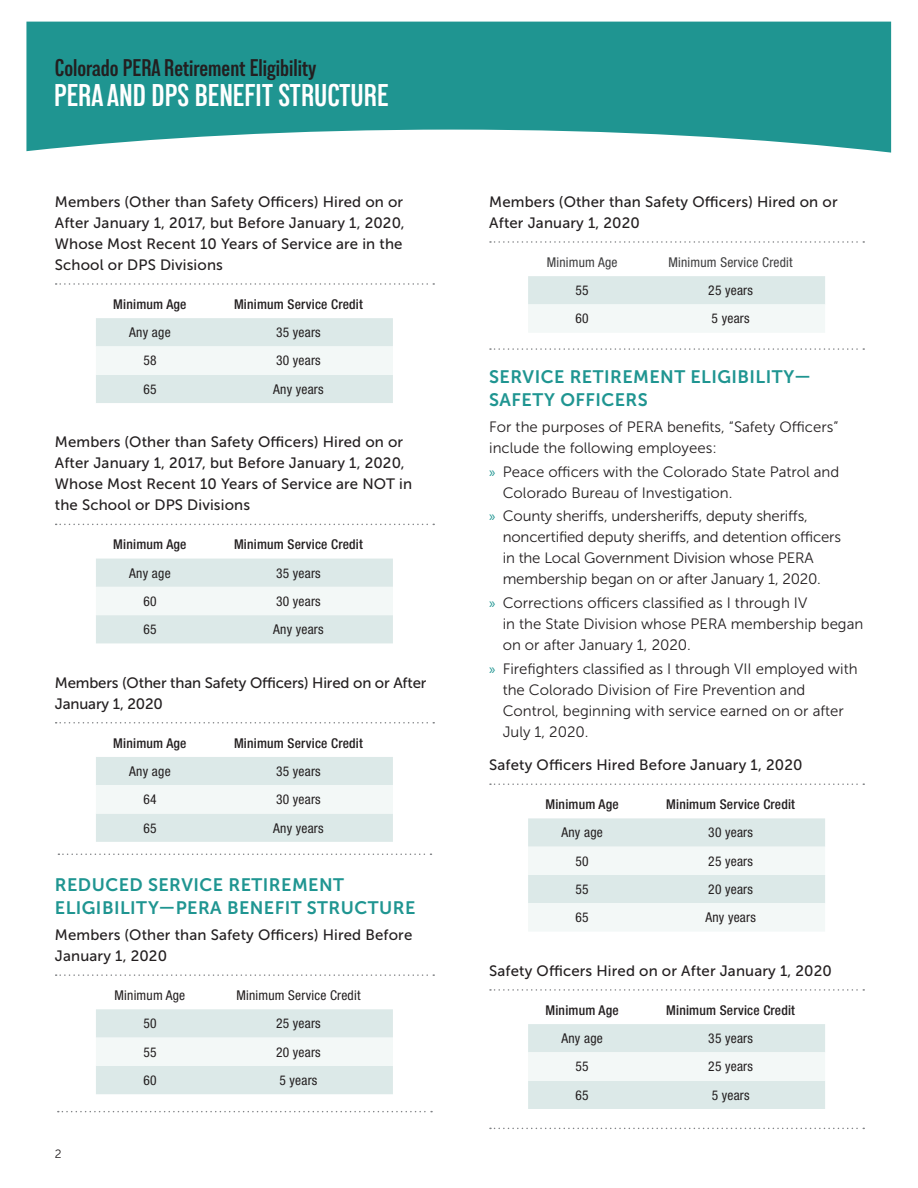
<style>
.page{position:relative;width:918px;height:1188px;background:#fff}
.page>*{position:absolute;margin:0;border:0;box-sizing:border-box;transform-origin:0 0}
.t1{font:600 condensed 31.35px "Lorimer No 2";color:#fff}
.t2{font:600 condensed 24.15px "Lorimer No 2";color:#231f20}
.Subhead{font:18px/22.5px "Museo Sans 700";letter-spacing:.025em;color:#1f9591}
.Body_Copy{font:15px/21px "Museo Sans 300";color:#231f20}
.Chart_Title{font:15px/21px "Museo Sans 500";letter-spacing:.01em;color:#231f20}
.Chart_Title-2{font:15px/21px "Museo Sans 500";letter-spacing:-.01em;color:#231f20}
.EligibilityCharts{font:condensed 13.5px "Helvetica Neue LT Std";letter-spacing:.015em;color:#231f20}
.EligibilityChartHead{font:500 condensed 13.5px "Helvetica Neue LT Std";letter-spacing:.015em;color:#231f20}
.Table_Header{font:condensed 13.5px "Helvetica Neue LT Std";letter-spacing:.015em;color:#231f20}
.Table_Header-2{font:condensed 13.5px "Helvetica Neue LT Std";letter-spacing:.015em;color:#3e3e3f}
.ChartDesc{font:12px "Museo Sans 300";color:#231f20}
.s1{font-family:"Myriad Pro";color:#1f9591}
</style>
<div class="page">
<svg style="left:26px;top:22px;width:865px;height:131px;background:#3aa29e"></svg>
<svg style="left:56px;top:283px;width:378px;height:2px"></svg>
<svg style="left:56px;top:524px;width:378px;height:1px"></svg>
<svg style="left:56px;top:722px;width:378px;height:2px"></svg>
<svg style="left:56px;top:974px;width:378px;height:2px"></svg>
<svg style="left:96px;top:318px;width:297px;height:85px"></svg>
<svg style="left:96px;top:559px;width:297px;height:84px"></svg>
<svg style="left:96px;top:757px;width:297px;height:85px"></svg>
<svg style="left:58px;top:854px;width:373px;height:1px"></svg>
<svg style="left:96px;top:1009px;width:297px;height:85px"></svg>
<svg style="left:490px;top:241px;width:374px;height:2px"></svg>
<svg style="left:490px;top:783px;width:374px;height:2px"></svg>
<svg style="left:490px;top:989px;width:374px;height:2px"></svg>
<svg style="left:528px;top:276px;width:297px;height:56px"></svg>
<svg style="left:490px;top:348px;width:374px;height:2px"></svg>
<svg style="left:528px;top:818px;width:297px;height:113px"></svg>
<svg style="left:528px;top:1024px;width:297px;height:85px"></svg>
<svg style="left:490px;top:1128px;width:374px;height:1px"></svg>
<svg style="left:58px;top:1111px;width:374px;height:1px"></svg>
<h2 class="t2" style="left:55px;top:54px;width:263px">Colorado PERA Retirement Eligibility</h2>
<h1 class="t1" style="left:54px;top:78px;width:336px">PERA AND DPS BENEFIT STRUCTURE</h1>
<p class="Chart_Title" style="left:55px;top:191px;width:351px">Members (Other than Safety Officers) Hired on or After January 1, 2017, but Before January 1, 2020, Whose Most Recent 10 Years of Service are in the School or DPS Divisions</p>
<p class="EligibilityChartHead" style="left:113px;top:296px;width:75px">Minimum Age</p>
<p class="EligibilityChartHead" style="left:234px;top:296px;width:130px">Minimum Service Credit</p>
<p class="EligibilityCharts" style="left:129px;top:325px;width:43px">Any age</p>
<p class="EligibilityCharts" style="left:276px;top:325px;width:46px">35 years</p>
<p class="EligibilityCharts" style="left:143px;top:353px;width:15px">58</p>
<p class="EligibilityCharts" style="left:276px;top:353px;width:46px">30 years</p>
<p class="EligibilityCharts" style="left:143px;top:381px;width:15px">65</p>
<p class="EligibilityCharts" style="left:273px;top:381px;width:52px">Any years</p>
<p class="Chart_Title" style="left:55px;top:432px;width:359px">Members (Other than Safety Officers) Hired on or After January 1, 2017, but Before January 1, 2020, Whose Most Recent 10 Years of Service are NOT in the School or DPS Divisions</p>
<p class="EligibilityChartHead" style="left:113px;top:536px;width:75px">Minimum Age</p>
<p class="EligibilityChartHead" style="left:234px;top:536px;width:130px">Minimum Service Credit</p>
<p class="EligibilityCharts" style="left:129px;top:565px;width:43px">Any age</p>
<p class="EligibilityCharts" style="left:276px;top:565px;width:46px">35 years</p>
<p class="EligibilityCharts" style="left:143px;top:593px;width:15px">60</p>
<p class="EligibilityCharts" style="left:276px;top:593px;width:46px">30 years</p>
<p class="EligibilityCharts" style="left:143px;top:622px;width:15px">65</p>
<p class="EligibilityCharts" style="left:273px;top:622px;width:52px">Any years</p>
<p class="Chart_Title-2" style="left:55px;top:672px;width:373px">Members (Other than Safety Officers) Hired on or After<br>January 1, 2020</p>
<p class="EligibilityChartHead" style="left:113px;top:735px;width:75px">Minimum Age</p>
<p class="EligibilityChartHead" style="left:234px;top:735px;width:130px">Minimum Service Credit</p>
<p class="EligibilityCharts" style="left:129px;top:763px;width:43px">Any age</p>
<p class="EligibilityCharts" style="left:276px;top:763px;width:46px">35 years</p>
<p class="EligibilityCharts" style="left:143px;top:792px;width:15px">64</p>
<p class="EligibilityCharts" style="left:276px;top:792px;width:46px">30 years</p>
<p class="EligibilityCharts" style="left:143px;top:820px;width:15px">65</p>
<p class="EligibilityCharts" style="left:273px;top:820px;width:52px">Any years</p>
<p class="Subhead" style="left:55px;top:874px;width:362px">REDUCED SERVICE RETIREMENT<br>ELIGIBILITY—PERA BENEFIT STRUCTURE</p>
<p class="Chart_Title" style="left:55px;top:924px;width:359px">Members (Other than Safety Officers) Hired Before<br>January 1, 2020</p>
<p class="Table_Header" style="left:115px;top:987px;width:72px">Minimum Age</p>
<p class="Table_Header" style="left:236px;top:987px;width:126px">Minimum Service Credit</p>
<p class="EligibilityCharts" style="left:143px;top:1016px;width:15px">50</p>
<p class="EligibilityCharts" style="left:276px;top:1016px;width:46px">25 years</p>
<p class="EligibilityCharts" style="left:143px;top:1044px;width:15px">55</p>
<p class="EligibilityCharts" style="left:276px;top:1044px;width:46px">20 years</p>
<p class="EligibilityCharts" style="left:143px;top:1072px;width:15px">60</p>
<p class="EligibilityCharts" style="left:279px;top:1072px;width:39px">5 years</p>
<p class="ChartDesc" style="left:55px;top:1148px;width:8px">2</p>
<p class="Chart_Title" style="left:489px;top:191px;width:350px">Members (Other than Safety Officers) Hired on or<br>After January 1, 2020</p>
<p class="Table_Header-2" style="left:547px;top:254px;width:72px">Minimum Age</p>
<p class="Table_Header-2" style="left:669px;top:254px;width:126px">Minimum Service Credit</p>
<p class="EligibilityCharts" style="left:576px;top:283px;width:15px">55</p>
<p class="EligibilityCharts" style="left:708px;top:283px;width:46px">25 years</p>
<p class="EligibilityCharts" style="left:576px;top:311px;width:15px">60</p>
<p class="EligibilityCharts" style="left:712px;top:311px;width:39px">5 years</p>
<p class="Subhead" style="left:489px;top:366px;width:323px">SERVICE RETIREMENT ELIGIBILITY—<br>SAFETY OFFICERS</p>
<p class="Body_Copy" style="left:489px;top:416px;width:351px">For the purposes of PERA benefits, “Safety Officers” include the following employees:</p>
<p class="Body_Copy" style="left:503px;top:461px;width:338px;text-indent:-14px"><span class="s1">»</span> Peace officers with the Colorado State Patrol and<br>Colorado Bureau of Investigation.</p>
<p class="Body_Copy" style="left:503px;top:506px;width:340px;text-indent:-14px"><span class="s1">»</span> County sheriffs, undersheriffs, deputy sheriffs, noncertified deputy sheriffs, and detention officers in the Local Government Division whose PERA membership began on or after January 1, 2020.</p>
<p class="Body_Copy" style="left:503px;top:593px;width:362px;text-indent:-14px"><span class="s1">»</span> Corrections officers classified as I through IV<br>in the State Division whose PERA membership began on or after January 1, 2020.</p>
<p class="Body_Copy" style="left:503px;top:658px;width:356px;text-indent:-14px"><span class="s1">»</span> Firefighters classified as I through VII employed with the Colorado Division of Fire Prevention and Control, beginning with service earned on or after July 1, 2020.</p>
<p class="Chart_Title" style="left:489px;top:754px;width:315px">Safety Officers Hired Before January 1, 2020</p>
<p class="EligibilityChartHead" style="left:546px;top:796px;width:75px">Minimum Age</p>
<p class="EligibilityChartHead" style="left:666px;top:796px;width:130px">Minimum Service Credit</p>
<p class="EligibilityCharts" style="left:561px;top:825px;width:43px">Any age</p>
<p class="EligibilityCharts" style="left:708px;top:825px;width:46px">30 years</p>
<p class="EligibilityCharts" style="left:576px;top:853px;width:15px">50</p>
<p class="EligibilityCharts" style="left:708px;top:853px;width:46px">25 years</p>
<p class="EligibilityCharts" style="left:576px;top:881px;width:15px">55</p>
<p class="EligibilityCharts" style="left:708px;top:881px;width:46px">20 years</p>
<p class="EligibilityCharts" style="left:576px;top:910px;width:15px">65</p>
<p class="EligibilityCharts" style="left:705px;top:910px;width:52px">Any years</p>
<p class="Chart_Title" style="left:489px;top:960px;width:344px">Safety Officers Hired on or After January 1, 2020</p>
<p class="EligibilityChartHead" style="left:546px;top:1002px;width:75px">Minimum Age</p>
<p class="EligibilityChartHead" style="left:666px;top:1002px;width:130px">Minimum Service Credit</p>
<p class="EligibilityCharts" style="left:561px;top:1030px;width:43px">Any age</p>
<p class="EligibilityCharts" style="left:708px;top:1030px;width:46px">35 years</p>
<p class="EligibilityCharts" style="left:576px;top:1059px;width:15px">55</p>
<p class="EligibilityCharts" style="left:708px;top:1059px;width:46px">25 years</p>
<p class="EligibilityCharts" style="left:576px;top:1087px;width:15px">65</p>
<p class="EligibilityCharts" style="left:712px;top:1087px;width:39px">5 years</p>
</div>
